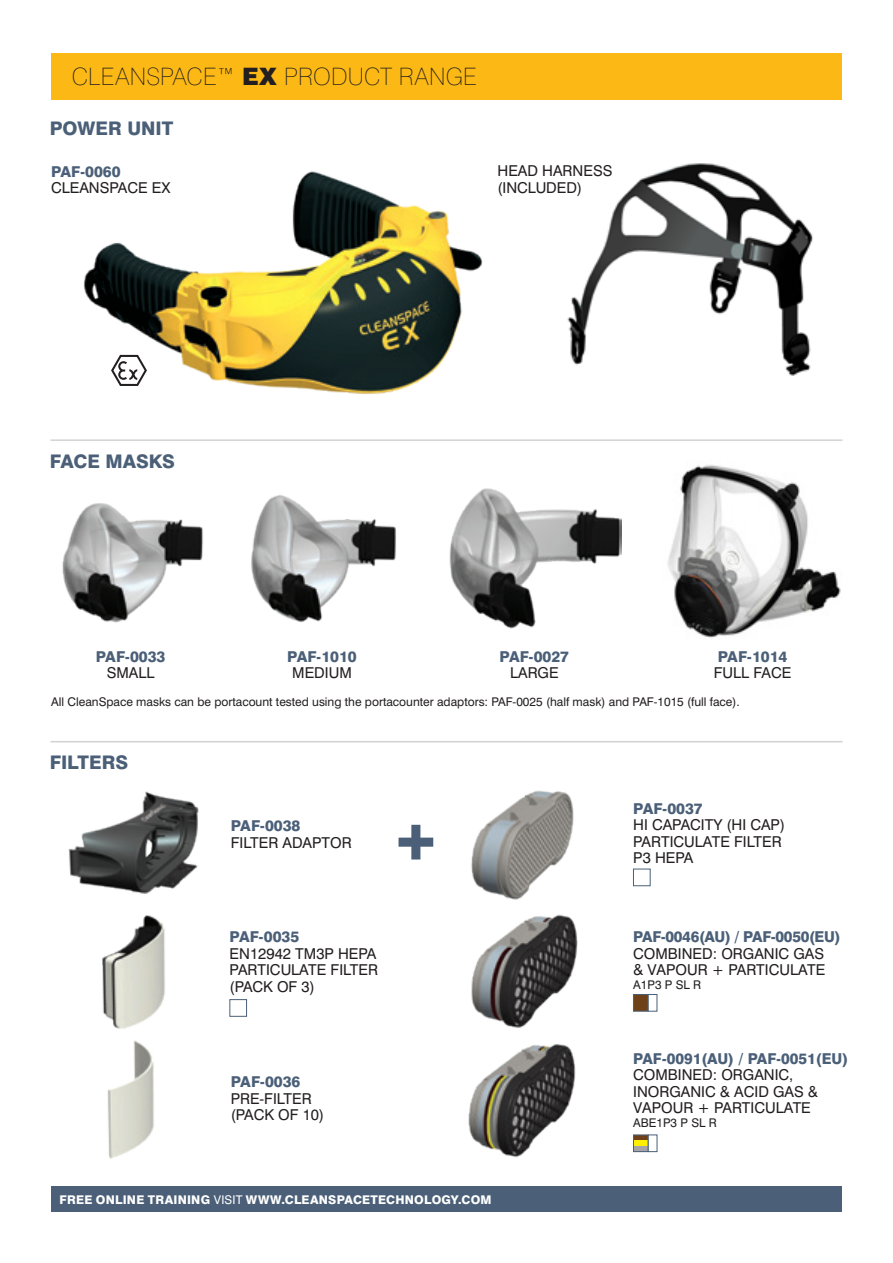
<style>
.page{position:relative;width:893px;height:1263px;background:#fff}
.page>*{position:absolute;margin:0;border:0;box-sizing:border-box;transform-origin:0 0}
.t1{font:100 24px "Swiss 721 BT";letter-spacing:.01em;color:#231f20}
.t2{font:800 18.75px "Swiss 721 BT";color:#4b6078}
.t3{font:15px/16.5px "Swiss 721 BT";color:#231f20}
.t4{font:800 15px "Swiss 721 BT";color:#4b6078}
.t5{font:800 15px "Swiss 721 BT";letter-spacing:-.02em;color:#4b6078}
.t6{font:12px "Swiss 721 BT";color:#231f20}
.t7{font:800 12px "Swiss 721 BT";letter-spacing:.02em;color:#fff}
.s1{font-weight:900}
.s2{font-weight:400}
</style>
<div class="page">
<img style="left:567px;top:163px;width:246px;height:213px">
<div style="left:51px;top:1186px;width:791px;height:26px;background:#4b6078"></div>
<img style="left:83px;top:171px;width:400px;height:223px">
<img style="left:667px;top:465px;width:174px;height:173px">
<img style="left:62px;top:503px;width:141px;height:120px">
<img style="left:251px;top:495px;width:145px;height:127px">
<img style="left:449px;top:488px;width:172px;height:140px">
<img style="left:68px;top:791px;width:131px;height:103px">
<div style="left:648px;top:1135px;width:9px;height:17px;background:#fff;border:1px solid #4b6078"></div>
<div style="left:633px;top:1135px;width:15px;height:17px;background:#6e4119"></div>
<div style="left:633px;top:1146px;width:15px;height:6px;background:#a6a4a6"></div>
<div style="left:633px;top:1140px;width:15px;height:6px;background:#fff101"></div>
<div style="left:633px;top:1135px;width:15px;height:17px;border:1px solid #4b6078"></div>
<div style="left:648px;top:994px;width:9px;height:17px;background:#fff;border:1px solid #4b6078"></div>
<div style="left:633px;top:994px;width:15px;height:17px;background:#6e4119;border:1px solid #4b6078"></div>
<img style="left:102px;top:915px;width:63px;height:114px">
<img style="left:107px;top:1040px;width:47px;height:119px">
<div style="left:230px;top:999px;width:17px;height:17px;background:#fff;border:1px solid #4b6078"></div>
<hr style="left:50px;top:439px;width:792px;height:2px;background:#d1d2d4">
<hr style="left:50px;top:741px;width:792px;height:1px;background:#d1d2d4">
<div style="left:51px;top:53px;width:791px;height:47px;background:#fcb814"></div>
<svg style="left:111px;top:355px;width:36px;height:31px"></svg>
<img style="left:468px;top:1044px;width:108px;height:114px">
<img style="left:398px;top:790px;width:249px;height:110px">
<img style="left:471px;top:914px;width:107px;height:114px">
<h1 class="t1" style="left:72px;top:62px;width:406px">CLEANSPACE™ <span class="s1">EX</span> PRODUCT RANGE</h1>
<p class="t2" style="left:50px;top:117px;width:125px">POWER UNIT</p>
<p class="t4" style="left:51px;top:162px;width:71px">PAF-0060</p>
<p class="t3" style="left:51px;top:179px;width:121px">CLEANSPACE EX</p>
<p class="t2" style="left:50px;top:449px;width:127px">FACE MASKS</p>
<p class="t3" style="left:497px;top:162px;width:117px">HEAD HARNESS (INCLUDED)</p>
<p class="t4" style="left:287px;top:647px;width:71px">PAF-1010</p>
<p class="t3" style="left:292px;top:664px;width:61px">MEDIUM</p>
<p class="t6" style="left:51px;top:694px;width:690px">All CleanSpace masks can be portacount tested using the portacounter adaptors: PAF-0025 (half mask) and PAF-1015 (full face).</p>
<p class="t4" style="left:96px;top:647px;width:71px">PAF-0033</p>
<p class="t3" style="left:107px;top:664px;width:49px">SMALL</p>
<p class="t4" style="left:500px;top:647px;width:71px">PAF-0027</p>
<p class="t3" style="left:510px;top:664px;width:50px">LARGE</p>
<p class="t4" style="left:718px;top:647px;width:71px">PAF-1014</p>
<p class="t3" style="left:714px;top:664px;width:79px">FULL FACE</p>
<p class="t2" style="left:50px;top:751px;width:80px">FILTERS</p>
<p class="t4" style="left:231px;top:817px;width:71px">PAF-0038</p>
<p class="t3" style="left:231px;top:834px;width:122px">FILTER ADAPTOR</p>
<p class="t4" style="left:230px;top:927px;width:71px">PAF-0035</p>
<p class="t3" style="left:230px;top:945px;width:150px;text-align:justify">EN12942 TM3P HEPA PARTICULATE FILTER (PACK OF 3)</p>
<p class="t4" style="left:231px;top:1073px;width:71px">PAF-0036</p>
<p class="t3" style="left:231px;top:1090px;width:95px">PRE-FILTER (PACK OF 10)</p>
<p class="t7" style="left:60px;top:1192px;width:434px">FREE ONLINE TRAINING <span class="s2">VISIT</span> WWW.CLEANSPACETECHNOLOGY.COM</p>
<p class="t4" style="left:633px;top:799px;width:71px">PAF-0037</p>
<p class="t3" style="left:633px;top:816px;width:153px">HI CAPACITY (HI CAP)<br>PARTICULATE FILTER<br>P3 HEPA</p>
<p class="t5" style="left:633px;top:927px;width:209px">PAF-0046(AU) / PAF-0050(EU)</p>
<p class="t3" style="left:633px;top:945px;width:193px">COMBINED: ORGANIC GAS &amp; VAPOUR + PARTICULATE</p>
<p class="t6" style="left:633px;top:977px;width:69px">A1P3 P SL R</p>
<p class="t4" style="left:633px;top:1049px;width:216px">PAF-0091(AU) / PAF-0051(EU)</p>
<p class="t3" style="left:633px;top:1066px;width:186px">COMBINED: ORGANIC,<br>INORGANIC &amp; ACID GAS &amp;<br>VAPOUR + PARTICULATE</p>
<p class="t6" style="left:633px;top:1115px;width:85px">ABE1P3 P SL R</p>
</div>
